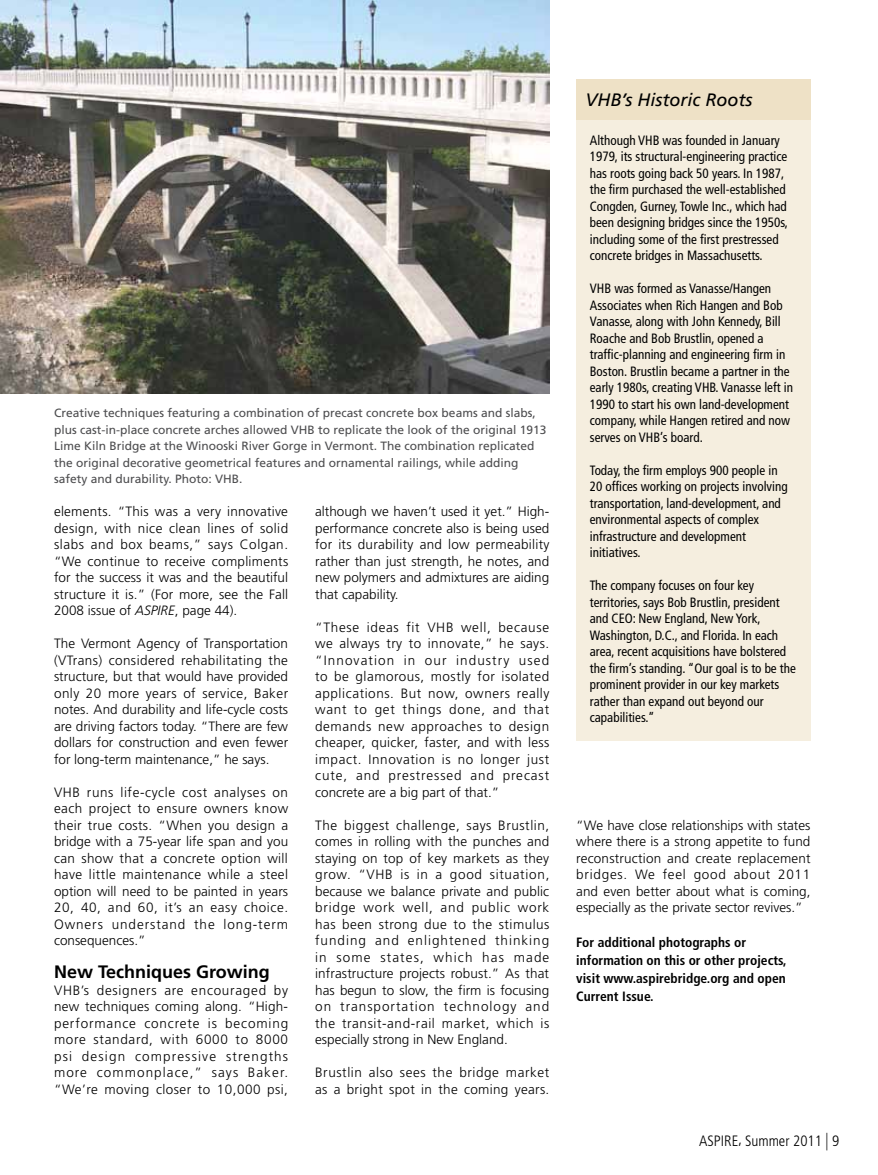
<style>
.page{position:relative;width:878px;height:1175px;background:#fff}
.page>*{position:absolute;margin:0;border:0;box-sizing:border-box;transform-origin:0 0}
.t1{font:700 18px "Frutiger LT Std";color:#000}
.t2{font:italic 18px "Frutiger LT Std";color:#000}
.t3{font:300 condensed 15px "Frutiger LT Std";color:#000}
.t4{font:300 13.5px/16.5px "Frutiger LT Std";color:#000;text-align:justify}
.t5{font:condensed 13.5px/16.5px "Frutiger LT Std";color:#000}
.t6{font:700 condensed 13.5px/18px "Frutiger LT Std";color:#000}
.t7{font:300 13.5px/16.5px "Frutiger LT Std";letter-spacing:.045em;color:#000}
.t8{font:12px/16.5px "Frutiger LT Std";color:#4d4d4f}
.s1{font-style:italic}
.s2{font-size:17.55px}
</style>
<div class="page">
<img style="left:0;top:0;width:549px;height:394px">
<div style="left:576px;top:79px;width:234px;height:40px;background:#eee1c6"></div>
<div style="left:576px;top:120px;width:234px;height:620px;background:#f5eedf"></div>
<p class="t8" style="left:54px;top:405px;width:494px">Creative techniques featuring a combination of precast concrete box beams and slabs, plus cast-in-place concrete arches allowed VHB to replicate the look of the original 1913<br>Lime Kiln Bridge at the Winooski River Gorge in Vermont. The combination replicated the original decorative geometrical features and ornamental railings, while adding safety and durability. Photo: VHB.</p>
<p class="t4" style="left:54px;top:503px;width:236px">elements. “This was a very innovative design, with nice clean lines of solid slabs and box beams,” says Colgan. “We continue to receive compliments for the success it was and the beautiful structure it is.” (For more, see the Fall 2008 issue of <span class="s1">ASPIRE</span>, page 44).</p>
<p class="t4" style="left:54px;top:635px;width:236px">The Vermont Agency of Transportation (VTrans) considered rehabilitating the structure, but that would have provided only 20 more years of service, Baker notes. And durability and life-cycle costs are driving factors today. “There are few dollars for construction and even fewer for long-term maintenance,” he says.</p>
<p class="t4" style="left:54px;top:784px;width:236px">VHB runs life-cycle cost analyses on each project to ensure owners know their true costs. “When you design a bridge with a 75-year life span and you can show that a concrete option will have little maintenance while a steel option will need to be painted in years 20, 40, and 60, it’s an easy choice.<br>Owners understand the long-term consequences.”</p>
<h1 class="t1" style="left:54px;top:961px;width:217px">New Techniques Growing</h1>
<p class="t4" style="left:54px;top:982px;width:236px">VHB’s designers are encouraged by new techniques coming along. “High&shy;performance concrete is becoming more standard, with 6000 to 8000 psi design compressive strengths more commonplace,” says Baker. “We’re moving closer to 10,000 psi,</p>
<p class="t4" style="left:315px;top:503px;width:236px">although we haven’t used it yet.” High&shy;performance concrete also is being used for its durability and low permeability rather than just strength, he notes, and new polymers and admixtures are aiding that capability.</p>
<p class="t4" style="left:315px;top:619px;width:236px">“These ideas fit VHB well, because we always try to innovate,” he says. “Innovation in our industry used to be glamorous, mostly for isolated applications. But now, owners really want to get things done, and that demands new approaches to design cheaper, quicker, faster, and with less impact. Innovation is no longer just cute, and prestressed and precast concrete are a big part of that.”</p>
<p class="t4" style="left:315px;top:817px;width:236px">The biggest challenge, says Brustlin, comes in rolling with the punches and staying on top of key markets as they grow. “VHB is in a good situation, because we balance private and public bridge work well, and public work has been strong due to the stimulus funding and enlightened thinking in some states, which has made infrastructure projects robust.” As that has begun to slow, the firm is focusing on transportation technology and the transit-and-rail market, which is especially strong in New England.</p>
<p class="t7" style="left:315px;top:1064px;width:236px">Brustlin also sees the bridge market as a bright spot in the coming years.</p>
<h1 class="t2" style="left:585px;top:89px;width:169px">VHB’s Historic Roots</h1>
<p class="t5" style="left:590px;top:132px;width:199px">Although VHB was founded in January 1979, its structural-engineering practice has roots going back 50 years. In 1987, the firm purchased the well-established Congden, Gurney, Towle Inc., which had been designing bridges since the 1950s, including some of the first prestressed concrete bridges in Massachusetts.</p>
<p class="t5" style="left:590px;top:280px;width:205px">VHB was formed as Vanasse/Hangen Associates when Rich Hangen and Bob Vanasse, along with John Kennedy, Bill Roache and Bob Brustlin, opened a traffic-planning and engineering firm in Boston. Brustlin became a partner in the early 1980s, creating VHB. Vanasse left in 1990 to start his own land-development company, while Hangen retired and now serves on VHB’s board.</p>
<p class="t5" style="left:590px;top:462px;width:199px">Today, the firm employs 900 people in 20 offices working on projects involving transportation, land-development, and environmental aspects of complex infrastructure and development initiatives.</p>
<p class="t5" style="left:590px;top:577px;width:207px">The company focuses on four key territories, says Bob Brustlin, president and CEO: New England, New York, Washington, D.C., and Florida. In each area, recent acquisitions have bolstered the firm’s standing. “Our goal is to be the prominent provider in our key markets rather than expand out beyond our capabilities.”</p>
<p class="t4" style="left:576px;top:817px;width:236px">“We have close relationships with states where there is a strong appetite to fund reconstruction and create replacement bridges. We feel good about 2011 and even better about what is coming, especially as the private sector revives.”</p>
<p class="t6" style="left:576px;top:933px;width:212px">For additional photographs or information on this or other projects, visit www.aspirebridge.org and open<br>Current Issue.</p>
<p class="t3" style="left:699px;top:1132px;width:142px">ASPIRE, Summer 2011 <span class="s2">|</span> 9</p>
</div>
